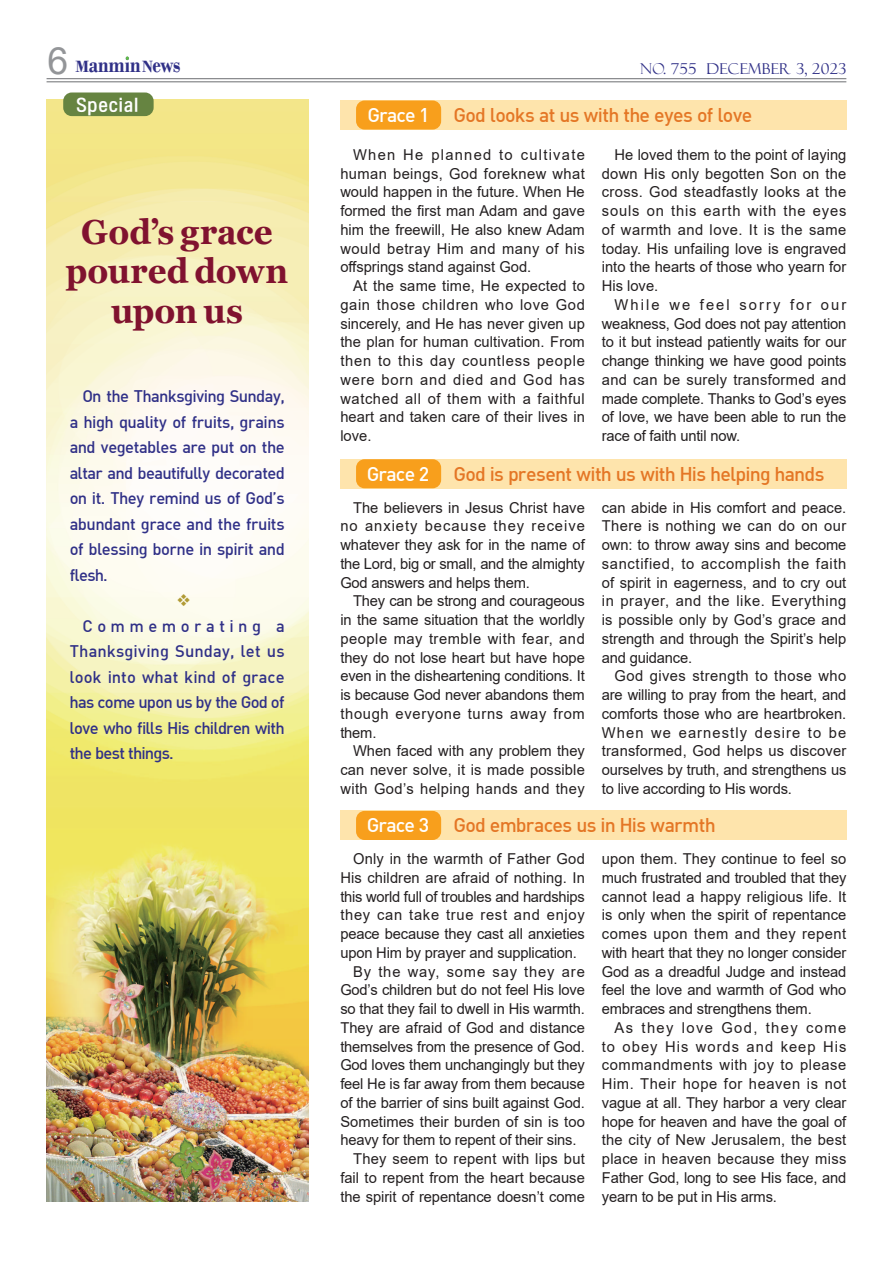
<style>
.page{position:relative;width:893px;height:1263px;background:#fff}
.page>*{position:absolute;margin:0;border:0;box-sizing:border-box;transform-origin:0 0}
.t1{font:700 34.65px/39.3px "Georgia";color:#80122f;text-align:center;scale:.95 1}
.t2{font:700 23.7px "Bodoni";color:#303087;scale:.82 1}
.t3{font:19.5px "Dinmed";letter-spacing:-.035em;color:#e47625}
.t4{font:700 17.1px "Bodoni";color:#303087}
.t5{font:16.5px/25.5px "Dinmed";letter-spacing:-.035em;color:#303087;text-align:justify}
.t6{font:15px/18.8px "Arial";letter-spacing:-.01em;color:#231f20;text-align:justify}
.t7{font:15px "Arial";letter-spacing:.015em;color:#231f20}
.t8{font:15px "Arial";letter-spacing:.01em;color:#231f20}
.t9{font:15px "Arial";letter-spacing:.05em;color:#231f20}
.t10{font:15px "Arial";letter-spacing:.06em;color:#231f20}
.t11{font:15px "Felix Titling";letter-spacing:.02em;color:#303087}
.s1{font-family:"Arial";font-weight:400;font-size:37.5px;color:#939598}
.s2{font-size:17.1px}
.s3{color:#fff}
</style>
<div class="page">
<hr style="left:47px;top:78px;width:799px;height:1px;background:#6d6e71">
<hr style="left:47px;top:82px;width:799px;height:1px;background:#6d6e71">
<svg style="left:126px;top:56px;width:3px;height:4px"></svg>
<img style="left:47px;top:100px;width:261px;height:1102px">
<div style="left:63px;top:93px;width:91px;height:23px;background:#668441;border-radius:9px"></div>
<div style="left:340px;top:101px;width:506px;height:29px;background:#fee4ac"></div>
<div style="left:356px;top:101px;width:85px;height:29px;background:#f89f1c;border-radius:9px"></div>
<div style="left:340px;top:459px;width:506px;height:29px;background:#fee4ac"></div>
<div style="left:356px;top:459px;width:85px;height:29px;background:#f89f1c;border-radius:9px"></div>
<div style="left:340px;top:811px;width:506px;height:29px;background:#fee4ac"></div>
<div style="left:356px;top:811px;width:85px;height:29px;background:#f89f1c;border-radius:9px"></div>
<svg style="left:177px;top:594px;width:12px;height:12px"></svg>
<h2 class="t2" style="left:47px;top:50px;width:164px"><span class="s1">6</span> <span class="s2">M</span>anmin ews</h2>
<p class="t4" style="left:142px;top:56px;width:12px">N</p>
<p class="t11" style="left:640px;top:62px;width:208px">NO. 755 DECEMBER 3, 2023</p>
<h1 class="t1" style="left:66px;top:215px;width:236px">God’s grace poured down upon us</h1>
<p class="t5" style="left:70px;top:384px;width:217px;text-indent:13px">On the Thanksgiving Sunday, a high quality of fruits, grains and vegetables are put on the altar and beautifully decorated on it. They remind us of God’s abundant grace and the fruits of blessing borne in spirit and flesh.</p>
<p class="t5" style="left:70px;top:614px;width:217px;text-indent:13px">Commemorating a Thanksgiving Sunday, let us look into what kind of grace has come upon us by the God of love who fills His children with the best things.</p>
<h3 class="t3" style="left:367px;top:106px;width:386px"><span class="s3">Grace 1</span> God looks at us with the eyes of love</h3>
<p class="t6" style="left:340px;top:146px;width:246px;text-indent:13px">When He planned to cultivate human beings, God foreknew what would happen in the future. When He formed the first man Adam and gave him the freewill, He also knew Adam would betray Him and many of his offsprings stand against God.</p>
<p class="t6" style="left:340px;top:278px;width:246px;text-indent:13px">At the same time, He expected to gain those children who love God sincerely, and He has never given up the plan for human cultivation. From then to this day countless people were born and died and God has watched all of them with a faithful heart and taken care of their lives in love.</p>
<p class="t6" style="left:602px;top:147px;width:246px;text-indent:13px">He loved them to the point of laying down His only begotten Son on the cross. God steadfastly looks at the souls on this earth with the eyes of warmth and love. It is the same today. His unfailing love is engraved into the hearts of those who yearn for His love.</p>
<p class="t6" style="left:602px;top:297px;width:246px;text-indent:13px">While we feel sorry for our weakness, God does not pay attention to it but instead patiently waits for our change thinking we have good points and can be surely transformed and made complete. Thanks to God’s eyes of love, we have been able to run the race of faith until now.</p>
<h3 class="t3" style="left:367px;top:465px;width:459px"><span class="s3">Grace 2</span> God is present with us with His helping hands</h3>
<p class="t6" style="left:340px;top:499px;width:246px;text-indent:13px">The believers in Jesus Christ have no anxiety because they receive whatever they ask for in the name of the Lord, big or small, and the almighty God answers and helps them.</p>
<p class="t6" style="left:340px;top:593px;width:246px;text-indent:13px">They can be strong and courageous in the same situation that the worldly people may tremble with fear, and they do not lose heart but have hope even in the disheartening conditions. It is because God never abandons them though everyone turns away from them.</p>
<p class="t6" style="left:340px;top:743px;width:246px;text-indent:13px">When faced with any problem they can never solve, it is made possible with God’s helping hands and they</p>
<p class="t6" style="left:602px;top:499px;width:246px">can abide in His comfort and peace.<br>There is nothing we can do on our own: to throw away sins and become sanctified, to accomplish the faith of spirit in eagerness, and to cry out in prayer, and the like. Everything is possible only by God’s grace and strength and through the Spirit’s help and guidance.</p>
<p class="t6" style="left:602px;top:668px;width:246px;text-indent:13px">God gives strength to those who are willing to pray from the heart, and comforts those who are heartbroken.<br>When we earnestly desire to be transformed, God helps us discover ourselves by truth, and strengthens us to live according to His words.</p>
<h3 class="t3" style="left:367px;top:817px;width:350px"><span class="s3">Grace 3</span> God embraces us in His warmth</h3>
<p class="t7" style="left:353px;top:853px;width:233px">Only in the warmth of Father God</p>
<p class="t8" style="left:340px;top:872px;width:246px">His children are afraid of nothing. In</p>
<p class="t6" style="left:340px;top:888px;width:246px">this world full of troubles and hardships</p>
<p class="t9" style="left:340px;top:910px;width:246px">they can take true rest and enjoy</p>
<p class="t6" style="left:340px;top:926px;width:246px">peace because they cast all anxieties</p>
<p class="t6" style="left:340px;top:945px;width:238px">upon Him by prayer and supplication.</p>
<p class="t10" style="left:353px;top:966px;width:233px">By the way, some say they are</p>
<p class="t6" style="left:340px;top:982px;width:246px">God’s children but do not feel His love</p>
<p class="t6" style="left:340px;top:1001px;width:246px">so that they fail to dwell in His warmth.</p>
<p class="t6" style="left:340px;top:1020px;width:246px">They are afraid of God and distance</p>
<p class="t6" style="left:340px;top:1038px;width:246px">themselves from the presence of God.</p>
<p class="t6" style="left:340px;top:1057px;width:246px">God loves them unchangingly but they</p>
<p class="t6" style="left:340px;top:1076px;width:246px">feel He is far away from them because</p>
<p class="t6" style="left:340px;top:1095px;width:246px">of the barrier of sins built against God.</p>
<p class="t6" style="left:340px;top:1113px;width:246px">Sometimes their burden of sin is too</p>
<p class="t6" style="left:340px;top:1132px;width:237px">heavy for them to repent of their sins.</p>
<p class="t7" style="left:353px;top:1153px;width:233px">They seem to repent with lips but</p>
<p class="t6" style="left:340px;top:1170px;width:246px">fail to repent from the heart because</p>
<p class="t6" style="left:340px;top:1188px;width:246px">the spirit of repentance doesn’t come</p>
<p class="t6" style="left:602px;top:851px;width:246px">upon them. They continue to feel so much frustrated and troubled that they cannot lead a happy religious life. It is only when the spirit of repentance comes upon them and they repent with heart that they no longer consider God as a dreadful Judge and instead feel the love and warmth of God who embraces and strengthens them.</p>
<p class="t6" style="left:602px;top:1020px;width:246px;text-indent:13px">As they love God, they come to obey His words and keep His commandments with joy to please Him. Their hope for heaven is not vague at all. They harbor a very clear hope for heaven and have the goal of the city of New Jerusalem, the best place in heaven because they miss Father God, long to see His face, and yearn to be put in His arms.</p>
</div>
